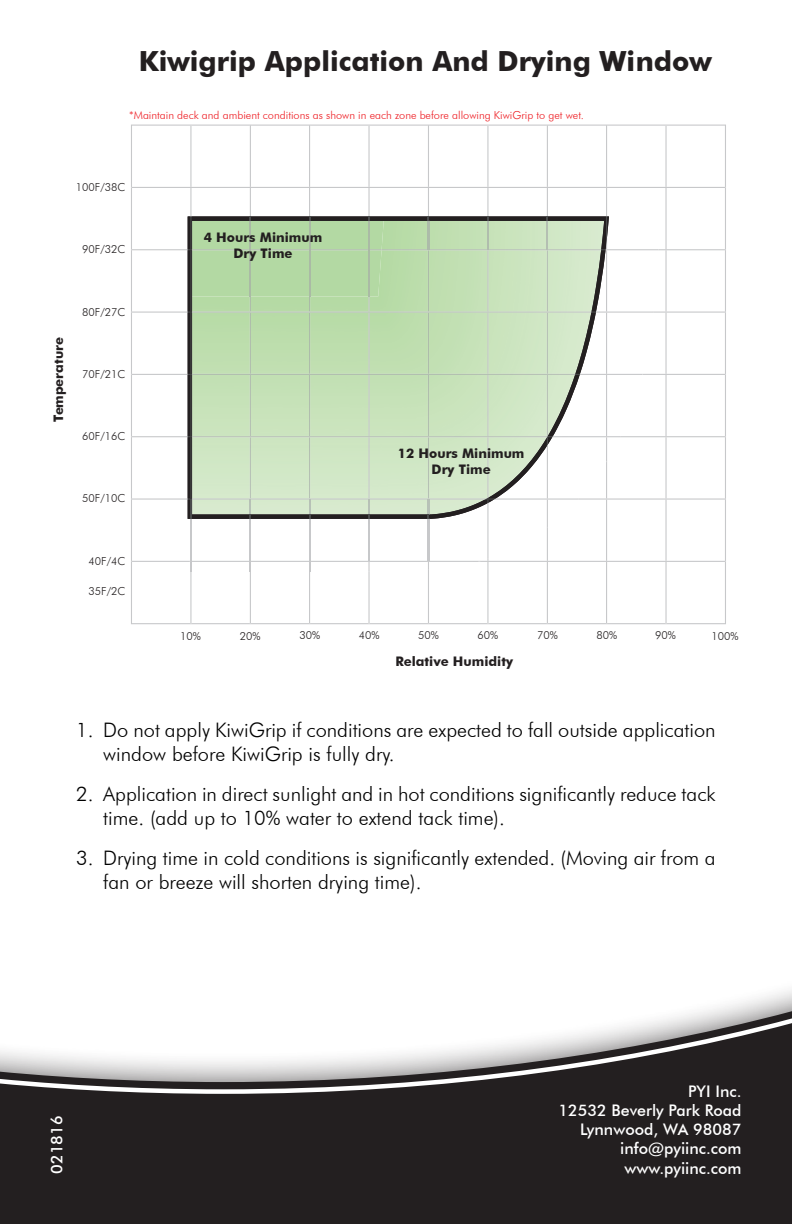
<style>
.page{position:relative;width:792px;height:1224px;background:#fff}
.page>*{position:absolute;margin:0;border:0;box-sizing:border-box;transform-origin:0 0}
.t1{font:700 27.8px "Futura BT";color:#231f20}
.t2{font:300 20px/24px "Futura BT";color:#000}
.t3{font:500 16px "Futura BT";color:#fff}
.t4{font:700 13.2px/15.8px "Futura BT";color:#231f20;text-align:center}
.t5{font:300 11px "Futura BT";color:#231f20}
.t6{font:300 11px "Futura BT";color:#ee1d23}
</style>
<div class="page">
<div style="left:0;top:1001px;width:792px;height:223px;background:#231f20"></div>
<svg style="left:0;top:1009px;width:792px;height:85px"></svg>
<svg style="left:131px;top:125px;width:594px;height:499px"></svg>
<h1 class="t1" style="left:139px;top:45px;width:574px">Kiwigrip Application And Drying Window</h1>
<p class="t6" style="left:129px;top:108px;width:456px">*Maintain deck and ambient conditions as shown in each zone before allowing KiwiGrip to get wet.</p>
<p class="t5" style="left:76px;top:180px;width:51px">100F/38C</p>
<p class="t5" style="left:82px;top:242px;width:45px">90F/32C</p>
<p class="t4" style="left:51px;top:422px;width:87px;rotate:-90deg">Temperature</p>
<p class="t5" style="left:82px;top:305px;width:45px">80F/27C</p>
<p class="t5" style="left:82px;top:367px;width:45px">70F/21C</p>
<p class="t5" style="left:82px;top:430px;width:45px">60F/16C</p>
<p class="t5" style="left:82px;top:492px;width:45px">50F/10C</p>
<p class="t4" style="left:204px;top:229px;width:120px">4 Hours Minimum<br>Dry Time</p>
<p class="t4" style="left:398px;top:445px;width:128px">12 Hours Minimum<br>Dry Time</p>
<p class="t5" style="left:89px;top:555px;width:38px">40F/4C</p>
<p class="t5" style="left:89px;top:585px;width:38px">35F/2C</p>
<p class="t5" style="left:180px;top:629px;width:22px">10%</p>
<p class="t5" style="left:240px;top:629px;width:22px">20%</p>
<p class="t5" style="left:300px;top:629px;width:22px">30%</p>
<p class="t5" style="left:359px;top:629px;width:22px">40%</p>
<p class="t5" style="left:418px;top:629px;width:22px">50%</p>
<p class="t5" style="left:477px;top:629px;width:22px">60%</p>
<p class="t5" style="left:537px;top:629px;width:22px">70%</p>
<p class="t5" style="left:596px;top:629px;width:22px">80%</p>
<p class="t5" style="left:655px;top:629px;width:22px">90%</p>
<p class="t5" style="left:711px;top:629px;width:29px">100%</p>
<p class="t4" style="left:395px;top:654px;width:119px">Relative Humidity</p>
<p class="t2" style="left:103px;top:717px;width:614px;text-indent:-27px">1. Do not apply KiwiGrip if conditions are expected to fall outside application window before KiwiGrip is fully dry.</p>
<p class="t2" style="left:103px;top:781px;width:614px;text-indent:-27px">2. Application in direct sunlight and in hot conditions significantly reduce tack time. (add up to 10% water to extend tack time).</p>
<p class="t2" style="left:103px;top:845px;width:614px;text-indent:-27px">3. Drying time in cold conditions is significantly extended. (Moving air from a fan or breeze will shorten drying time).</p>
<p class="t3" style="left:47px;top:1174px;width:59px;rotate:-90deg">021816</p>
<p class="t3" style="left:688px;top:1081px;width:55px">PYI Inc.</p>
<p class="t3" style="left:558px;top:1101px;width:185px">12532 Beverly Park Road</p>
<p class="t3" style="left:580px;top:1120px;width:163px">Lynnwood, WA 98087</p>
<p class="t3" style="left:620px;top:1139px;width:123px">info@pyiinc.com</p>
<p class="t3" style="left:625px;top:1158px;width:119px">www.pyiinc.com</p>
</div>
